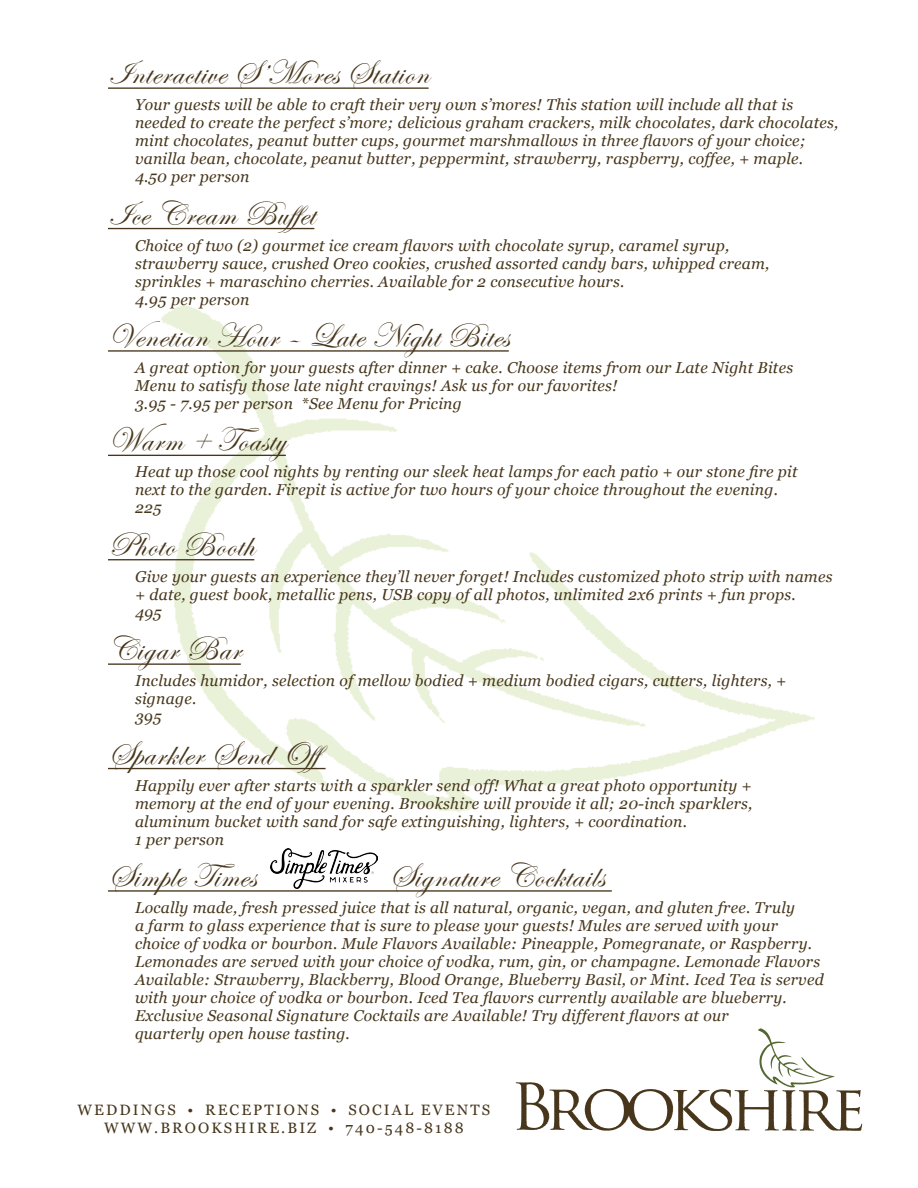
<style>
.page{position:relative;width:918px;height:1188px;background:#fff}
.page>*{position:absolute;margin:0;border:0;box-sizing:border-box;transform-origin:0 0}
.t1{font:34.5px "Edwardian Script ITC";letter-spacing:.025em;color:#47361b}
.t2{font:italic 15.75px/18px "Georgia";letter-spacing:.015em;color:#47361b}
.t3{font:15px/18px "Georgia";letter-spacing:.14em;color:#47361b;text-align:center}
</style>
<div class="page">
<img style="left:111px;top:304px;width:704px;height:508px">
<img style="left:515px;top:1082px;width:348px;height:49px">
<img style="left:752px;top:1028px;width:86px;height:61px">
<hr style="left:108px;top:87px;width:321px;height:2px;background:#47361b">
<hr style="left:108px;top:228px;width:206px;height:1px;background:#47361b">
<hr style="left:108px;top:350px;width:401px;height:2px;background:#47361b">
<hr style="left:108px;top:455px;width:178px;height:1px;background:#47361b">
<hr style="left:108px;top:559px;width:146px;height:1px;background:#47361b">
<hr style="left:108px;top:663px;width:133px;height:2px;background:#47361b">
<hr style="left:108px;top:768px;width:218px;height:1px;background:#47361b">
<hr style="left:108px;top:890px;width:504px;height:2px;background:#47361b">
<img style="left:270px;top:849px;width:107px;height:39px">
<p class="t1" style="left:108px;top:54px;width:322px">Interactive S’Mores Station</p>
<p class="t2" style="left:135px;top:96px;width:705px">Your guests will be able to craft their very own s’mores! This station will include all that is needed to create the perfect s’more; delicious graham crackers, milk chocolates, dark chocolates, mint chocolates, peanut butter cups, gourmet marshmallows in three flavors of your choice; vanilla bean, chocolate, peanut butter, peppermint, strawberry, raspberry, coffee, + maple.</p>
<p class="t2" style="left:135px;top:168px;width:116px">4.50 per person</p>
<p class="t1" style="left:108px;top:194px;width:212px">Ice Cream Buffet</p>
<p class="t2" style="left:135px;top:236px;width:636px">Choice of two (2) gourmet ice cream flavors with chocolate syrup, caramel syrup, strawberry sauce, crushed Oreo cookies, crushed assorted candy bars, whipped cream, sprinkles + maraschino cherries. Available for 2 consecutive hours.</p>
<p class="t2" style="left:135px;top:290px;width:116px">4.95 per person</p>
<p class="t1" style="left:108px;top:317px;width:402px">Venetian Hour – Late Night Bites</p>
<p class="t2" style="left:135px;top:359px;width:660px">A great option for your guests after dinner + cake. Choose items from our Late Night Bites<br>Menu to satisfy those late night cravings! Ask us for our favorites!</p>
<p class="t2" style="left:135px;top:395px;width:328px">3.95 - 7.95 per person *See Menu for Pricing</p>
<p class="t1" style="left:108px;top:421px;width:179px">Warm + Toasty</p>
<p class="t2" style="left:135px;top:463px;width:664px">Heat up those cool nights by renting our sleek heat lamps for each patio + our stone fire pit next to the garden. Firepit is active for two hours of your choice throughout the evening.</p>
<p class="t2" style="left:135px;top:499px;width:28px">225</p>
<p class="t1" style="left:108px;top:526px;width:148px">Photo Booth</p>
<p class="t2" style="left:135px;top:568px;width:699px">Give your guests an experience they’ll never forget! Includes customized photo strip with names + date, guest book, metallic pens, USB copy of all photos, unlimited 2x6 prints + fun props.</p>
<p class="t2" style="left:135px;top:604px;width:28px">495</p>
<p class="t1" style="left:108px;top:630px;width:134px">Cigar Bar</p>
<p class="t2" style="left:135px;top:672px;width:653px">Includes humidor, selection of mellow bodied + medium bodied cigars, cutters, lighters, + signage.</p>
<p class="t2" style="left:135px;top:708px;width:28px">395</p>
<p class="t1" style="left:108px;top:734px;width:232px">Sparkler Send Off</p>
<p class="t2" style="left:135px;top:776px;width:619px;text-align:justify">Happily ever after starts with a sparkler send off! What a great photo opportunity + memory at the end of your evening. Brookshire will provide it all; 20-inch sparklers, aluminum bucket with sand for safe extinguishing, lighters, + coordination.</p>
<p class="t2" style="left:135px;top:830px;width:91px">1 per person</p>
<p class="t1" style="left:108px;top:857px;width:149px">Simple Times</p>
<p class="t1" style="left:389px;top:857px;width:217px">Signature Cocktails</p>
<p class="t2" style="left:135px;top:899px;width:690px">Locally made, fresh pressed juice that is all natural, organic, vegan, and gluten free. Truly<br>a farm to glass experience that is sure to please your guests! Mules are served with your choice of vodka or bourbon. Mule Flavors Available: Pineapple, Pomegranate, or Raspberry.<br>Lemonades are served with your choice of vodka, rum, gin, or champagne. Lemonade Flavors Available: Strawberry, Blackberry, Blood Orange, Blueberry Basil, or Mint. Iced Tea is served with your choice of vodka or bourbon. Iced Tea flavors currently available are blueberry.<br>Exclusive Seasonal Signature Cocktails are Available! Try different flavors at our</p>
<p class="t2" style="left:135px;top:1025px;width:216px">quarterly open house tasting.</p>
<p class="t3" style="left:78px;top:1101px;width:414px">WEDDINGS • RECEPTIONS • SOCIAL EVENTS<br>WWW.BROOKSHIRE.BIZ • 740-548-8188</p>
</div>
